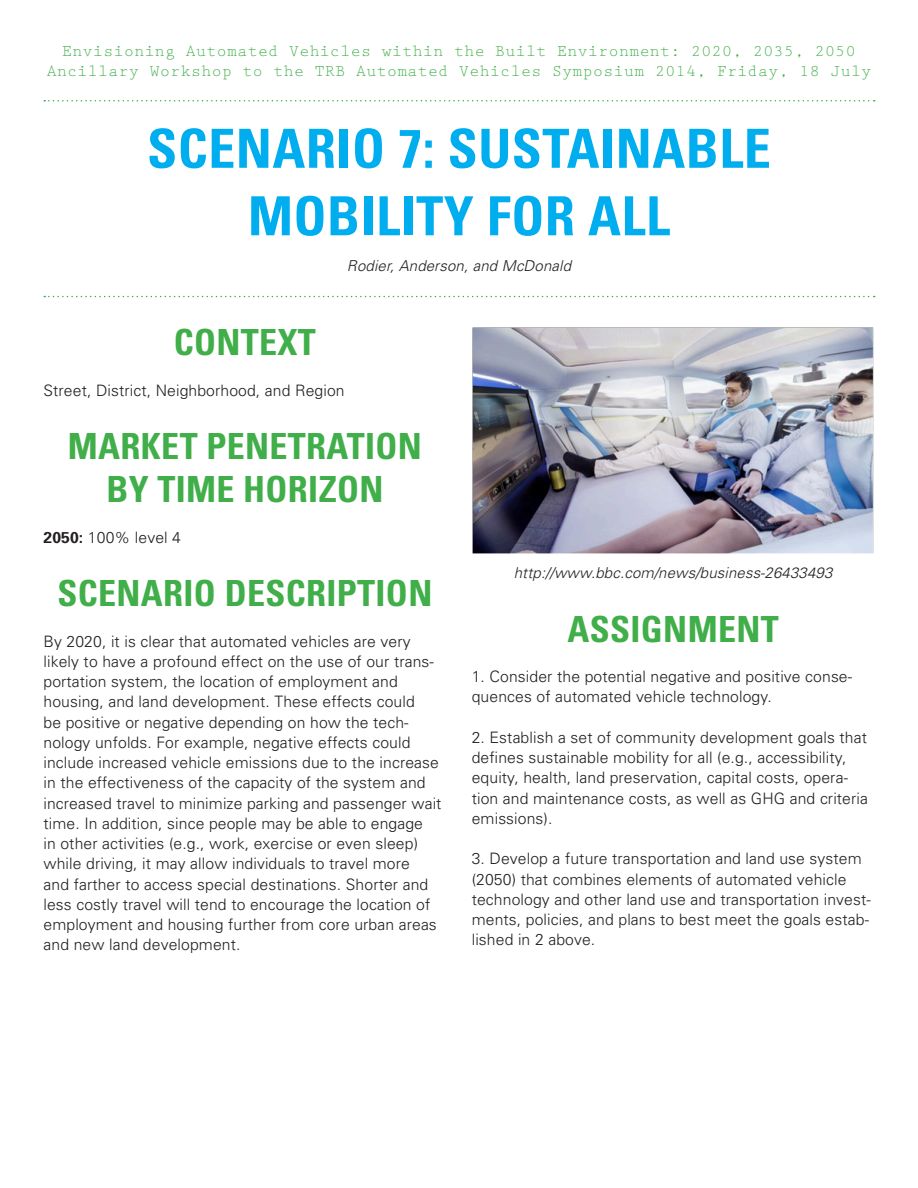
<style>
.page{position:relative;width:918px;height:1188px;background:#fff}
.page>*{position:absolute;margin:0;border:0;box-sizing:border-box;transform-origin:0 0}
.t1{font:700 condensed 54px "Univers";letter-spacing:.01em;color:#00aeef}
.sub_head{font:700 condensed 36px/43.2px "Univers";letter-spacing:.01em;color:#40ae49;text-align:center}
.t2{font:16.5px "Prestige Elite";letter-spacing:.025em;color:#40ae49}
.body{font:300 15.75px/20.2px "Univers";letter-spacing:.005em;color:#231f20}
.t3{font:italic 300 15px "Univers";letter-spacing:.01em;color:#231f20}
.s1{font-weight:700}
</style>
<div class="page">
<svg style="left:44px;top:100px;width:831px;height:2px"></svg>
<svg style="left:44px;top:296px;width:831px;height:1px"></svg>
<img style="left:472px;top:328px;width:402px;height:226px">
<p class="t2" style="left:62px;top:39px;width:795px">Envisioning Automated Vehicles within the Built Environment: 2020, 2035, 2050</p>
<p class="t2" style="left:47px;top:59px;width:826px">Ancillary Workshop to the TRB Automated Vehicles Symposium 2014, Friday, 18 July</p>
<p class="t1" style="left:147px;top:115px;width:625px">SCENARIO 7: SUSTAINABLE</p>
<p class="t1" style="left:248px;top:183px;width:424px">MOBILITY FOR ALL</p>
<p class="t3" style="left:347px;top:257px;width:226px">Rodier, Anderson, and McDonald</p>
<p class="sub_head" style="left:174px;top:320px;width:144px">CONTEXT</p>
<p class="body" style="left:44px;top:379px;width:303px">Street, District, Neighborhood, and Region</p>
<p class="sub_head" style="left:68px;top:424px;width:356px">MARKET PENETRATION<br>BY TIME HORIZON</p>
<p class="body" style="left:44px;top:527px;width:139px"><span class="s1">2050:</span> 100% level 4</p>
<p class="sub_head" style="left:57px;top:571px;width:376px">SCENARIO DESCRIPTION</p>
<p class="body" style="left:44px;top:630px;width:400px">By 2020, it is clear that automated vehicles are very likely to have a profound effect on the use of our trans&shy;portation system, the location of employment and housing, and land development. These effects could<br>be positive or negative depending on how the tech&shy;nology unfolds. For example, negative effects could include increased vehicle emissions due to the increase in the effectiveness of the capacity of the system and increased travel to minimize parking and passenger wait time. In addition, since people may be able to engage<br>in other activities (e.g., work, exercise or even sleep) while driving, it may allow individuals to travel more<br>and farther to access special destinations. Shorter and less costly travel will tend to encourage the location of employment and housing further from core urban areas and new land development.</p>
<p class="t3" style="left:514px;top:563px;width:320px">http://www.bbc.com/news/business-26433493</p>
<p class="sub_head" style="left:567px;top:607px;width:213px">ASSIGNMENT</p>
<p class="body" style="left:472px;top:666px;width:382px">1. Consider the potential negative and positive conse&shy;quences of automated vehicle technology.</p>
<p class="body" style="left:472px;top:727px;width:398px">2. Establish a set of community development goals that defines sustainable mobility for all (e.g., accessibility, equity, health, land preservation, capital costs, opera&shy;tion and maintenance costs, as well as GHG and criteria emissions).</p>
<p class="body" style="left:472px;top:848px;width:401px">3. Develop a future transportation and land use system (2050) that combines elements of automated vehicle technology and other land use and transportation invest&shy;ments, policies, and plans to best meet the goals estab&shy;lished in 2 above.</p>
</div>
